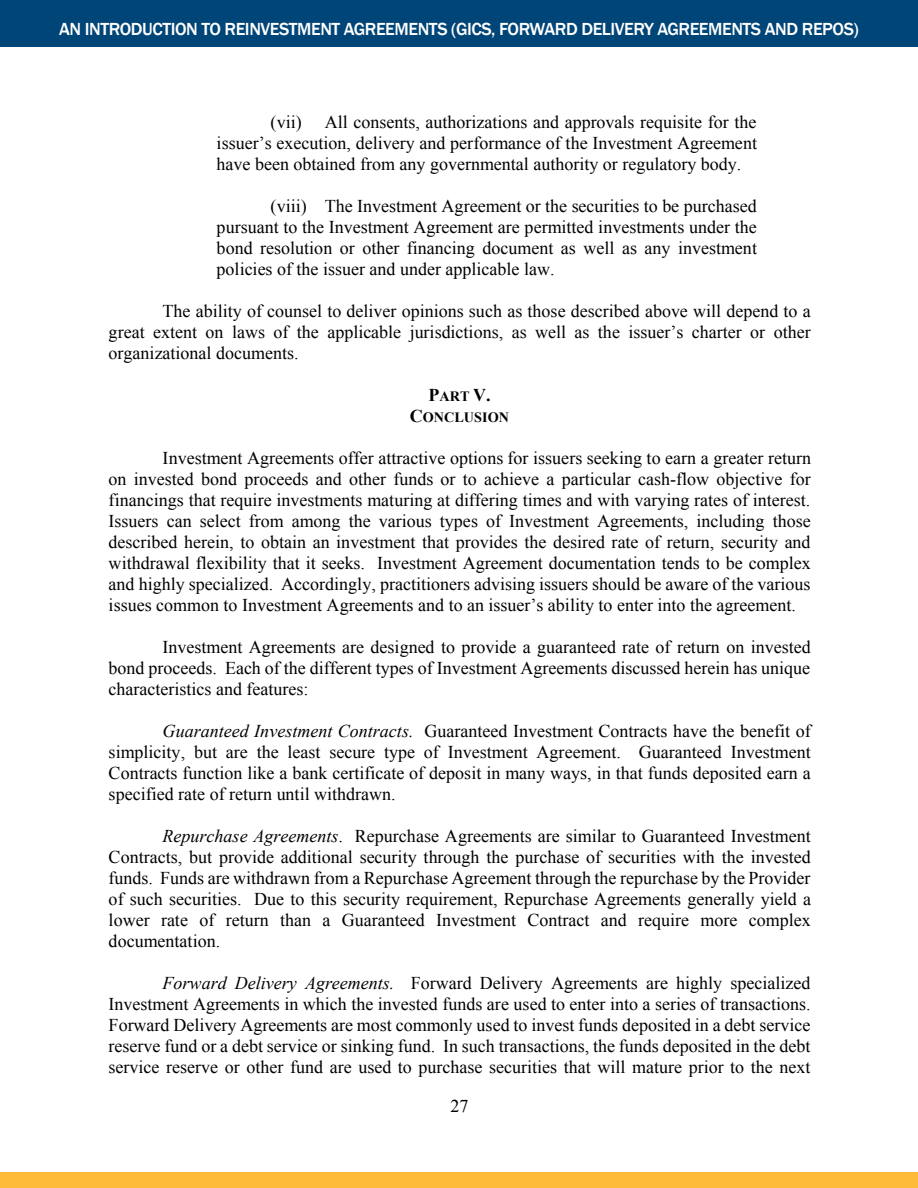
<style>
.page{position:relative;width:918px;height:1188px;background:#fff}
.page>*{position:absolute;margin:0;border:0;box-sizing:border-box;transform-origin:0 0}
.t1{font:18px/21px "Times New Roman";color:#000;text-align:justify}
.t2{font:500 18px "Franklin Gothic";letter-spacing:-.025em;color:#fff}
.t3{font:700 18px "Times New Roman";color:#000}
.t4{font:700 14.25px "Times New Roman";color:#000}
.s1{font-size:14.25px}
.s2{font-size:18px}
.s3{font-style:italic}
</style>
<div class="page">
<div style="left:0;top:0;width:918px;height:46px;background:#004577"></div>
<div style="left:0;top:1173px;width:918px;height:15px;background:#fdbb39"></div>
<p class="t2" style="left:59px;top:18px;width:801px">AN INTRODUCTION TO REINVESTMENT AGREEMENTS (GICS, FORWARD DELIVERY AGREEMENTS AND REPOS)</p>
<p class="t1" style="left:217px;top:111px;width:542px;text-indent:108px">All consents, authorizations and approvals requisite for the issuer’s execution, delivery and performance of the Investment Agreement have been obtained from any governmental authority or regulatory body.</p>
<p class="t1" style="left:217px;top:195px;width:542px;text-indent:54px">(viii) The Investment Agreement or the securities to be purchased pursuant to the Investment Agreement are permitted investments under the bond resolution or other financing document as well as any investment policies of the issuer and under applicable law.</p>
<p class="t1" style="left:109px;top:300px;width:704px;text-indent:54px">The ability of counsel to deliver opinions such as those described above will depend to a great extent on laws of the applicable jurisdictions, as well as the issuer’s charter or other organizational documents.</p>
<p class="t3" style="left:429px;top:382px;width:64px">P<span class="s1">ART</span> V.</p>
<p class="t4" style="left:410px;top:407px;width:101px"><span class="s2">C</span>ONCLUSION</p>
<p class="t1" style="left:109px;top:447px;width:704px;text-indent:54px">Investment Agreements offer attractive options for issuers seeking to earn a greater return on invested bond proceeds and other funds or to achieve a particular cash-flow objective for financings that require investments maturing at differing times and with varying rates of interest.<br>Issuers can select from among the various types of Investment Agreements, including those described herein, to obtain an investment that provides the desired rate of return, security and withdrawal flexibility that it seeks. Investment Agreement documentation tends to be complex and highly specialized. Accordingly, practitioners advising issuers should be aware of the various issues common to Investment Agreements and to an issuer’s ability to enter into the agreement.</p>
<p class="t1" style="left:109px;top:636px;width:704px;text-indent:54px">Investment Agreements are designed to provide a guaranteed rate of return on invested bond proceeds. Each of the different types of Investment Agreements discussed herein has unique characteristics and features:</p>
<p class="t1" style="left:109px;top:720px;width:704px;text-indent:54px"><span class="s3">Guaranteed Investment Contracts.</span> Guaranteed Investment Contracts have the benefit of simplicity, but are the least secure type of Investment Agreement. Guaranteed Investment Contracts function like a bank certificate of deposit in many ways, in that funds deposited earn a specified rate of return until withdrawn.</p>
<p class="t1" style="left:109px;top:825px;width:704px;text-indent:54px"><span class="s3">Repurchase Agreements</span>. Repurchase Agreements are similar to Guaranteed Investment Contracts, but provide additional security through the purchase of securities with the invested funds. Funds are withdrawn from a Repurchase Agreement through the repurchase by the Provider of such securities. Due to this security requirement, Repurchase Agreements generally yield a lower rate of return than a Guaranteed Investment Contract and require more complex documentation.</p>
<p class="t1" style="left:109px;top:972px;width:703px;text-indent:54px"><span class="s3">Forward Delivery Agreements.</span> Forward Delivery Agreements are highly specialized Investment Agreements in which the invested funds are used to enter into a series of transactions.<br>Forward Delivery Agreements are most commonly used to invest funds deposited in a debt service reserve fund or a debt service or sinking fund. In such transactions, the funds deposited in the debt service reserve or other fund are used to purchase securities that will mature prior to the next</p>
<p class="t1" style="left:271px;top:111px;width:33px">(vii)</p>
<p class="t1" style="left:451px;top:1095px;width:19px">27</p>
</div>
